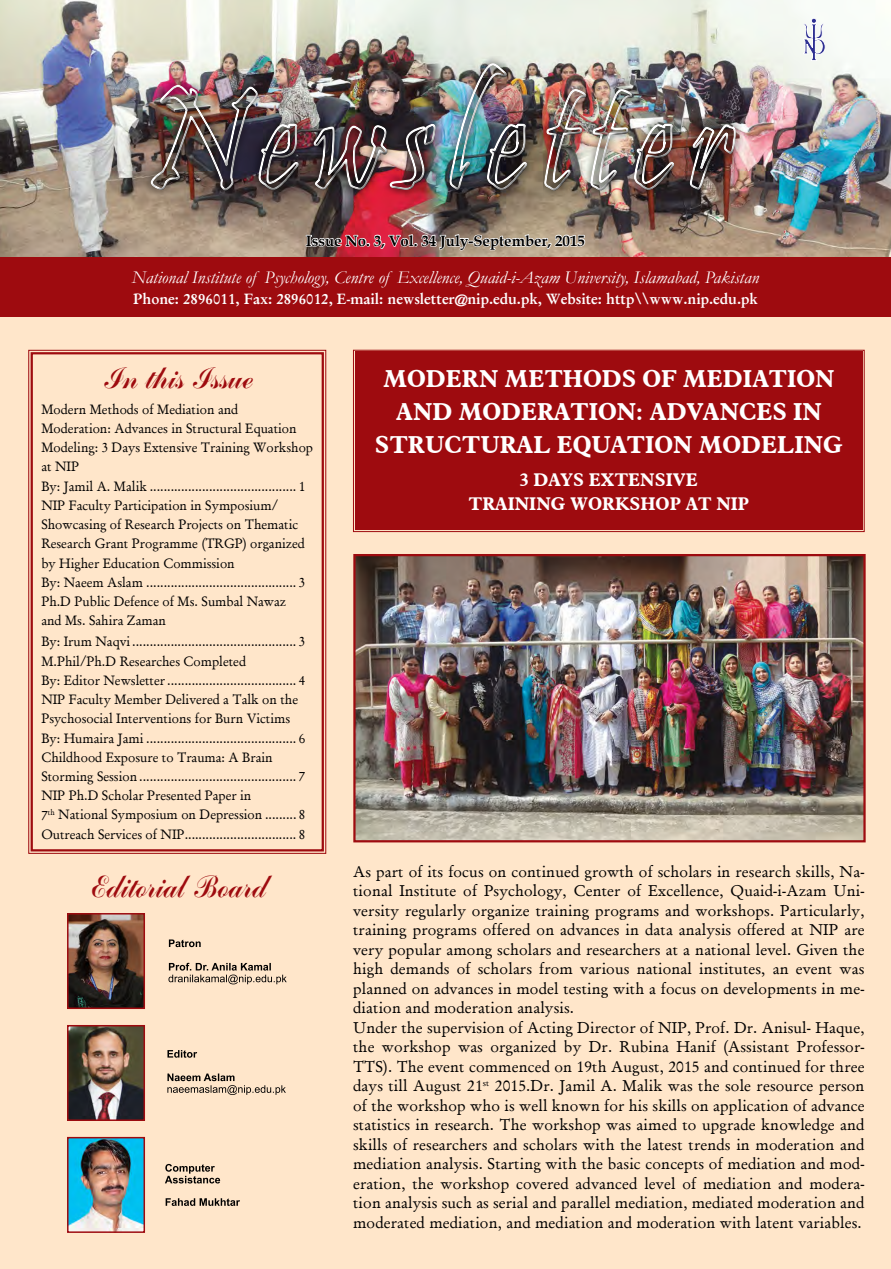
<style>
.page{position:relative;width:891px;height:1269px;background:#ffe6ca}
.page>*{position:absolute;margin:0;border:0;box-sizing:border-box;transform-origin:0 0}
.t1{font:27px "Commercial Script";color:#9e0b0f;scale:.95 1}
.t2{font:25.95px "Commercial Script";color:#9e0b0f}
.t3{font:700 24px/33px "Aldine 721 BT";color:#fff;text-align:center}
.t4{font:italic 18px "Garamond";color:#fff}
.t5{font:700 18px/24px "Aldine 721 BT";color:#fff;text-align:center}
.t6{font:15.75px/19.5px "Garamond Antiqua";letter-spacing:.01em;color:#000}
.t7{font:600 15px "Garamond";color:#fff}
.t8{font:700 15px "Book Antiqua";color:#000}
.t9{font:13.65px/19.2px "Garamond Antiqua";color:#000}
</style>
<div class="page">
<svg style="left:28px;top:350px;width:299px;height:504px"></svg>
<div style="left:31px;top:352px;width:293px;height:499px;border:2px solid #9e0b0f"></div>
<img style="left:0;top:0;width:414px;height:258px">
<img style="left:414px;top:0;width:477px;height:258px">
<svg style="left:143px;top:56px;width:600px;height:142px;background:#68544c"></svg>
<img style="left:143px;top:55px;width:598px;height:136px">
<div style="left:145px;top:66px;width:599px;height:125px;background:#000;opacity:.77"></div>
<div style="left:0;top:258px;width:891px;height:59px;background:#9e0b0f"></div>
<img style="left:305px;top:127px;width:281px;height:124px">
<div style="left:353px;top:350px;width:512px;height:182px;background:#9e0b0f"></div>
<div style="left:355px;top:352px;width:508px;height:178px;border:2px solid #9e0b0f"></div>
<img style="left:356px;top:557px;width:507px;height:282px">
<div style="left:353px;top:554px;width:513px;height:288px;border:2px solid #9e0b0f"></div>
<svg style="left:168px;top:939px;width:119px;height:45px"></svg>
<svg style="left:167px;top:1050px;width:119px;height:45px"></svg>
<img style="left:70px;top:1140px;width:72px;height:90px">
<div style="left:67px;top:1137px;width:78px;height:96px;border:2px solid #9e0b0f"></div>
<img style="left:70px;top:1028px;width:72px;height:90px">
<div style="left:67px;top:1025px;width:78px;height:96px;border:2px solid #9e0b0f"></div>
<img style="left:70px;top:916px;width:72px;height:90px">
<div style="left:67px;top:913px;width:78px;height:96px;border:2px solid #9e0b0f"></div>
<svg style="left:166px;top:1198px;width:74px;height:8px"></svg>
<svg style="left:165px;top:1164px;width:55px;height:19px"></svg>
<svg style="left:803px;top:17px;width:23px;height:44px"></svg>
<p class="t8" style="left:306px;top:230px;width:281px">Issue No. 3, Vol. 34 July-September, 2015</p>
<p class="t4" style="left:132px;top:265px;width:629px">National Institute of Psychology, Centre of Excellence, Quaid-i-Azam University, Islamabad, Pakistan</p>
<p class="t7" style="left:133px;top:289px;width:626px">Phone: 2896011, Fax: 2896012, E-mail: newsletter@nip.edu.pk, Website: http\\www.nip.edu.pk</p>
<h2 class="t2" style="left:102px;top:360px;width:151px">In this Issue</h2>
<p class="t9" style="left:41px;top:399px;width:273px">Modern Methods of Mediation and<br>Moderation: Advances in Structural Equation Modeling: 3 Days Extensive Training Workshop at NIP<br>By: Jamil A. Malik .......................................... 1<br>NIP Faculty Participation in Symposium/ Showcasing of Research Projects on Thematic Research Grant Programme (TRGP) organized by Higher Education Commission<br>By: Naeem Aslam ........................................... 3<br>Ph.D Public Defence of Ms. Sumbal Nawaz<br>and Ms. Sahira Zaman</p>
<p class="t9" style="left:41px;top:632px;width:266px">By: Irum Naqvi ............................................... 3<br>M.Phil/Ph.D Researches Completed<br>By: Editor Newsletter..................................... 4<br>NIP Faculty Member Delivered a Talk on the Psychosocial Interventions for Burn Victims By: Humaira Jami ........................................... 6<br>Childhood Exposure to Trauma: A Brain Storming Session ............................................. 7<br>NIP Ph.D Scholar Presented Paper in<br>7<sup>th</sup> National Symposium on Depression ......... 8<br>Outreach Services of NIP................................ 8</p>
<h1 class="t1" style="left:89px;top:868px;width:188px">Editorial Board</h1>
<h3 class="t3" style="left:375px;top:362px;width:470px">MODERN METHODS OF MEDIATION<br>AND MODERATION: ADVANCES IN<br>STRUCTURAL EQUATION MODELING</h3>
<p class="t5" style="left:468px;top:468px;width:282px">3 DAYS EXTENSIVE<br>TRAINING WORKSHOP AT NIP</p>
<p class="t6" style="left:353px;top:861px;width:513px">As part of its focus on continued growth of scholars in research skills, Na&shy;tional Institute of Psychology, Center of Excellence, Quaid-i-Azam Uni&shy;versity regularly organize training programs and workshops. Particularly, training programs offered on advances in data analysis offered at NIP are very popular among scholars and researchers at a national level. Given the high demands of scholars from various national institutes, an event was planned on advances in model testing with a focus on developments in me&shy;diation and moderation analysis.<br>Under the supervision of Acting Director of NIP, Prof. Dr. Anisul- Haque, the workshop was organized by Dr. Rubina Hanif (Assistant Professor-TTS). The event commenced on 19th August, 2015 and continued for three days till August 21<sup>st</sup> 2015.Dr. Jamil A. Malik was the sole resource person of the workshop who is well known for his skills on application of advance statistics in research. The workshop was aimed to upgrade knowledge and skills of researchers and scholars with the latest trends in moderation and mediation analysis. Starting with the basic concepts of mediation and mod&shy;eration, the workshop covered advanced level of mediation and modera&shy;tion analysis such as serial and parallel mediation, mediated moderation and moderated mediation, and mediation and moderation with latent variables.</p>
</div>
